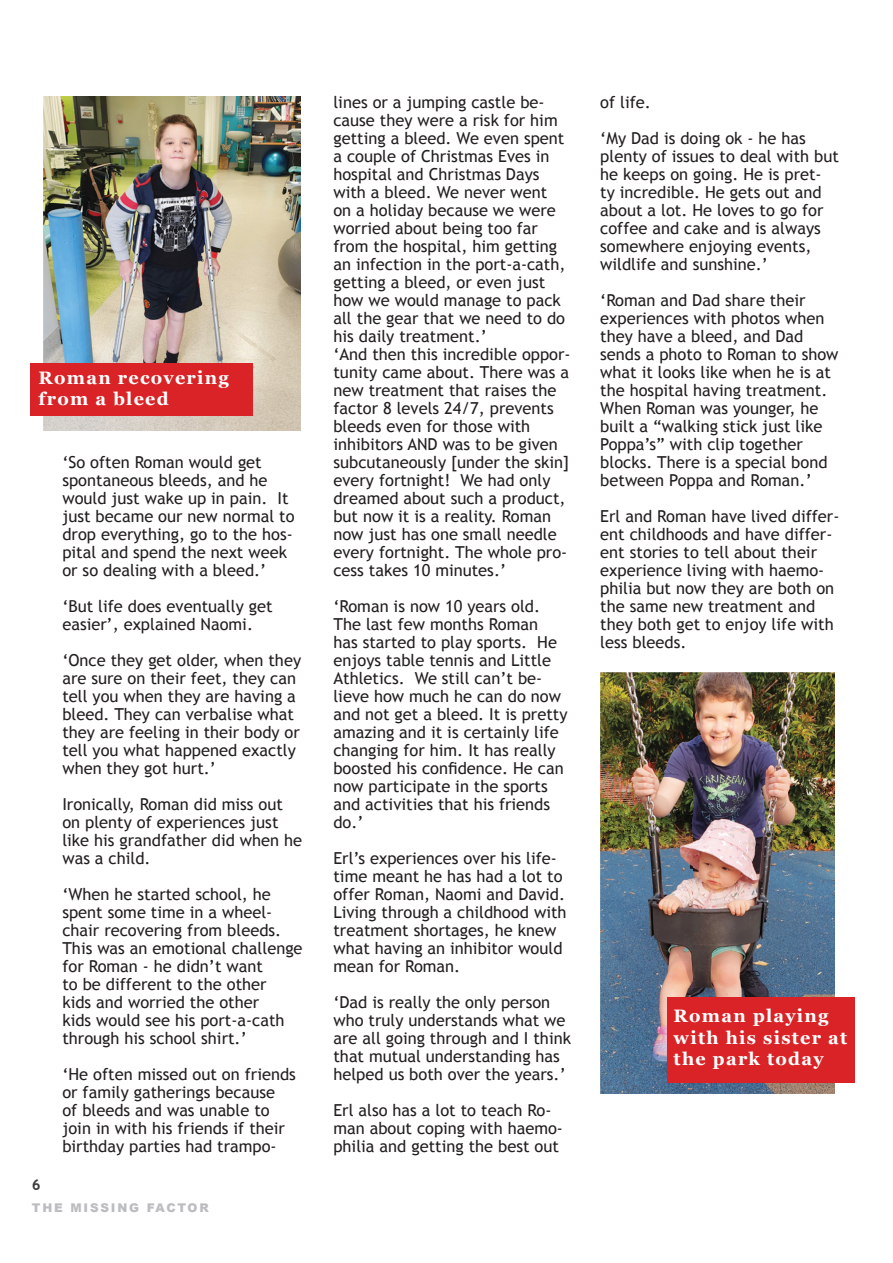
<style>
.page{position:relative;width:893px;height:1263px;background:#fff}
.page>*{position:absolute;margin:0;border:0;box-sizing:border-box;transform-origin:0 0}
.t1{font:700 18px/21.6px "Georgia";letter-spacing:.07em;color:#fff}
.t2{font:16.5px/18px "Trebuchet MS";color:#231f20}
.t3{font:700 15px "Trebuchet MS";color:#3e3e3f}
.t4{font:900 12px "Arial";letter-spacing:.15em;color:#bcbdc0}
</style>
<div class="page">
<img style="left:44px;top:96px;width:257px;height:335px">
<div style="left:31px;top:363px;width:222px;height:53px;background:#d92326"></div>
<img style="left:600px;top:673px;width:234px;height:421px">
<div style="left:667px;top:997px;width:188px;height:85px;background:#d92326"></div>
<p class="t1" style="left:38px;top:366px;width:192px">Roman recovering from a bleed</p>
<p class="t3" style="left:32px;top:1175px;width:10px">6</p>
<p class="t2" style="left:62px;top:453px;width:234px">‘So often Roman would get spontaneous bleeds, and he would just wake up in pain. It just became our new normal to drop everything, go to the hos&shy;pital and spend the next week or so dealing with a bleed.’</p>
<p class="t2" style="left:62px;top:597px;width:212px">‘But life does eventually get easier’, explained Naomi.</p>
<p class="t2" style="left:62px;top:651px;width:240px">‘Once they get older, when they are sure on their feet, they can tell you when they are having a bleed. They can verbalise what they are feeling in their body or tell you what happened exactly when they got hurt.’</p>
<p class="t2" style="left:62px;top:795px;width:241px">Ironically, Roman did miss out on plenty of experiences just like his grandfather did when he was a child.</p>
<p class="t2" style="left:62px;top:885px;width:242px">‘When he started school, he spent some time in a wheel&shy;chair recovering from bleeds.<br>This was an emotional challenge for Roman - he didn’t want<br>to be different to the other<br>kids and worried the other<br>kids would see his port-a-cath through his school shirt.’</p>
<p class="t2" style="left:62px;top:1065px;width:235px">‘He often missed out on friends or family gatherings because<br>of bleeds and was unable to join in with his friends if their birthday parties had trampo-</p>
<p class="t4" style="left:32px;top:1199px;width:178px">THE MISSING FACTOR</p>
<p class="t2" style="left:333px;top:93px;width:239px">lines or a jumping castle be&shy;cause they were a risk for him getting a bleed. We even spent a couple of Christmas Eves in hospital and Christmas Days with a bleed. We never went<br>on a holiday because we were worried about being too far from the hospital, him getting an infection in the port-a-cath, getting a bleed, or even just how we would manage to pack all the gear that we need to do his daily treatment.’<br>‘And then this incredible oppor&shy;tunity came about. There was a new treatment that raises the factor 8 levels 24/7, prevents bleeds even for those with inhibitors AND was to be given subcutaneously [under the skin] every fortnight! We had only dreamed about such a product, but now it is a reality. Roman now just has one small needle every fortnight. The whole pro&shy;cess takes 10 minutes.’</p>
<p class="t2" style="left:333px;top:597px;width:236px">‘Roman is now 10 years old.<br>The last few months Roman<br>has started to play sports. He enjoys table tennis and Little<br>Athletics. We still can’t be&shy;lieve how much he can do now and not get a bleed. It is pretty amazing and it is certainly life changing for him. It has really boosted his confidence. He can now participate in the sports and activities that his friends do.’</p>
<p class="t2" style="left:333px;top:849px;width:235px">Erl’s experiences over his life&shy;time meant he has had a lot to offer Roman, Naomi and David.<br>Living through a childhood with treatment shortages, he knew what having an inhibitor would mean for Roman.</p>
<p class="t2" style="left:333px;top:994px;width:239px">‘Dad is really the only person who truly understands what we are all going through and I think that mutual understanding has helped us both over the years.’</p>
<p class="t2" style="left:333px;top:1102px;width:231px">Erl also has a lot to teach Ro&shy;man about coping with haemo&shy;philia and getting the best out</p>
<p class="t2" style="left:600px;top:85px;width:207px;line-height:36px">of life.<br>‘My Dad is doing ok - he has</p>
<p class="t2" style="left:600px;top:148px;width:240px">plenty of issues to deal with but he keeps on going. He is pret&shy;ty incredible. He gets out and about a lot. He loves to go for coffee and cake and is always somewhere enjoying events, wildlife and sunshine.’</p>
<p class="t2" style="left:600px;top:292px;width:240px">‘Roman and Dad share their experiences with photos when they have a bleed, and Dad sends a photo to Roman to show what it looks like when he is at the hospital having treatment.<br>When Roman was younger, he built a “walking stick just like<br>Poppa’s” with clip together blocks. There is a special bond between Poppa and Roman.’</p>
<p class="t2" style="left:600px;top:508px;width:241px">Erl and Roman have lived differ&shy;ent childhoods and have differ&shy;ent stories to tell about their experience living with haemo&shy;philia but now they are both on the same new treatment and they both get to enjoy life with less bleeds.</p>
<p class="t1" style="left:674px;top:1004px;width:175px">Roman playing with his sister at the park today</p>
</div>
